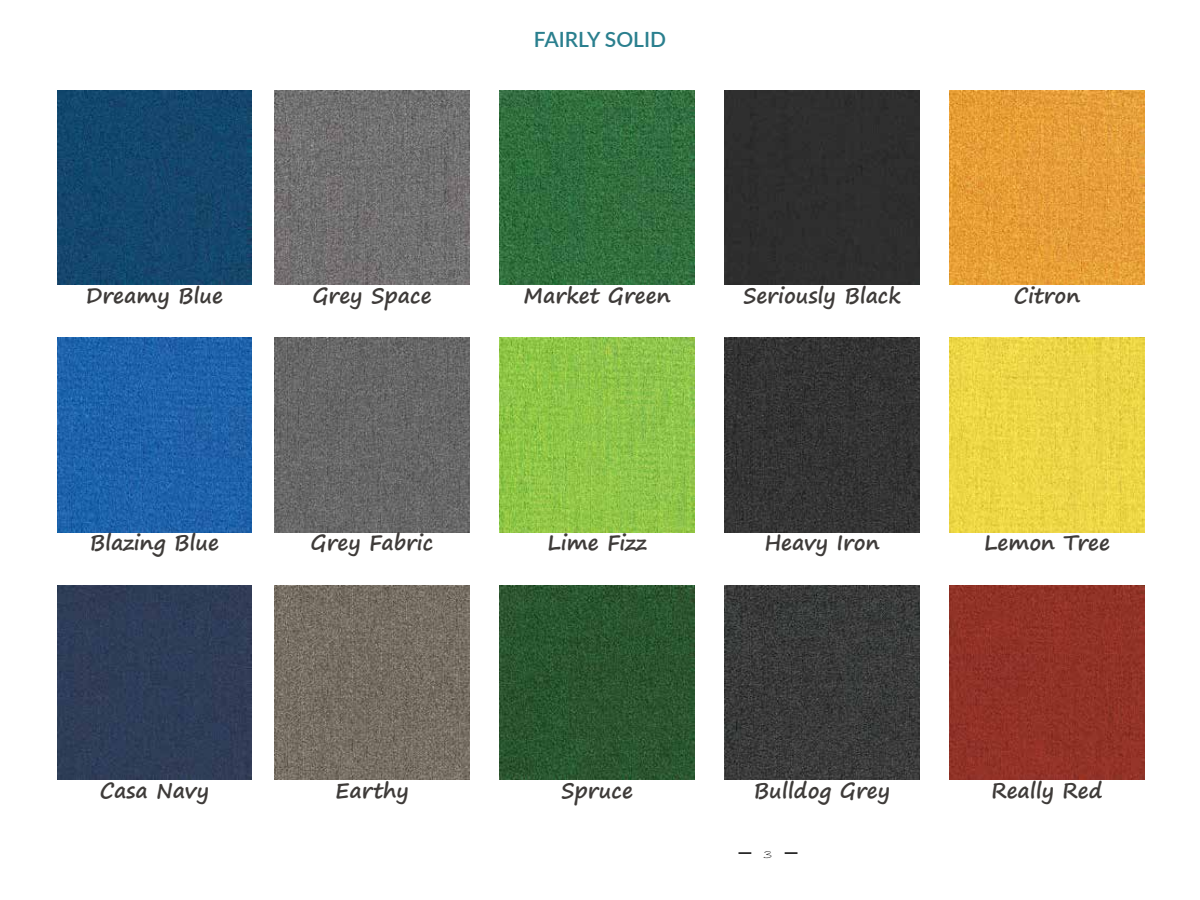
<style>
.page{position:relative;width:1200px;height:900px;background:#fff}
.page>*{position:absolute;margin:0;border:0;box-sizing:border-box;transform-origin:0 0}
.t1{font:700 21px "Segoe Print";color:#3e3b39}
.t2{font:600 21px "Lato";color:#2a7f8e}
.t3{font:15px "Bradley Hand ITC";color:#000}
</style>
<div class="page">
<div style="left:724px;top:90px;width:196px;height:195px;background:#2e2e2e"></div>
<img style="left:57px;top:90px;width:195px;height:195px">
<img style="left:274px;top:90px;width:196px;height:195px">
<img style="left:500px;top:90px;width:194px;height:195px">
<img style="left:950px;top:90px;width:194px;height:195px">
<img style="left:724px;top:338px;width:196px;height:194px">
<img style="left:57px;top:338px;width:195px;height:194px">
<img style="left:274px;top:338px;width:196px;height:194px">
<img style="left:500px;top:338px;width:194px;height:194px">
<img style="left:950px;top:338px;width:194px;height:194px">
<img style="left:724px;top:585px;width:196px;height:195px">
<div style="left:57px;top:585px;width:195px;height:195px;background:#2e3d57"></div>
<img style="left:274px;top:585px;width:196px;height:195px">
<img style="left:500px;top:585px;width:194px;height:195px">
<img style="left:950px;top:585px;width:194px;height:195px">
<svg style="left:738px;top:852px;width:13px;height:2px"></svg>
<svg style="left:785px;top:852px;width:13px;height:2px"></svg>
<p class="t2" style="left:534px;top:25px;width:134px">FAIRLY SOLID</p>
<p class="t1" style="left:86px;top:276px;width:139px">Dreamy Blue</p>
<p class="t1" style="left:312px;top:276px;width:121px">Grey Space</p>
<p class="t1" style="left:523px;top:276px;width:149px">Market Green</p>
<p class="t1" style="left:743px;top:276px;width:159px">Seriously Black</p>
<p class="t1" style="left:1014px;top:276px;width:68px">Citron</p>
<p class="t1" style="left:90px;top:524px;width:131px">Blazing Blue</p>
<p class="t1" style="left:310px;top:524px;width:125px">Grey Fabric</p>
<p class="t1" style="left:547px;top:524px;width:101px">Lime Fizz</p>
<p class="t1" style="left:764px;top:524px;width:117px">Heavy Iron</p>
<p class="t1" style="left:984px;top:524px;width:127px">Lemon Tree</p>
<p class="t1" style="left:100px;top:771px;width:111px">Casa Navy</p>
<p class="t1" style="left:335px;top:771px;width:75px">Earthy</p>
<p class="t1" style="left:561px;top:771px;width:74px">Spruce</p>
<p class="t1" style="left:754px;top:771px;width:138px">Bulldog Grey</p>
<p class="t1" style="left:991px;top:771px;width:113px">Really Red</p>
<p class="t3" style="left:764px;top:844px;width:10px">3</p>
</div>
